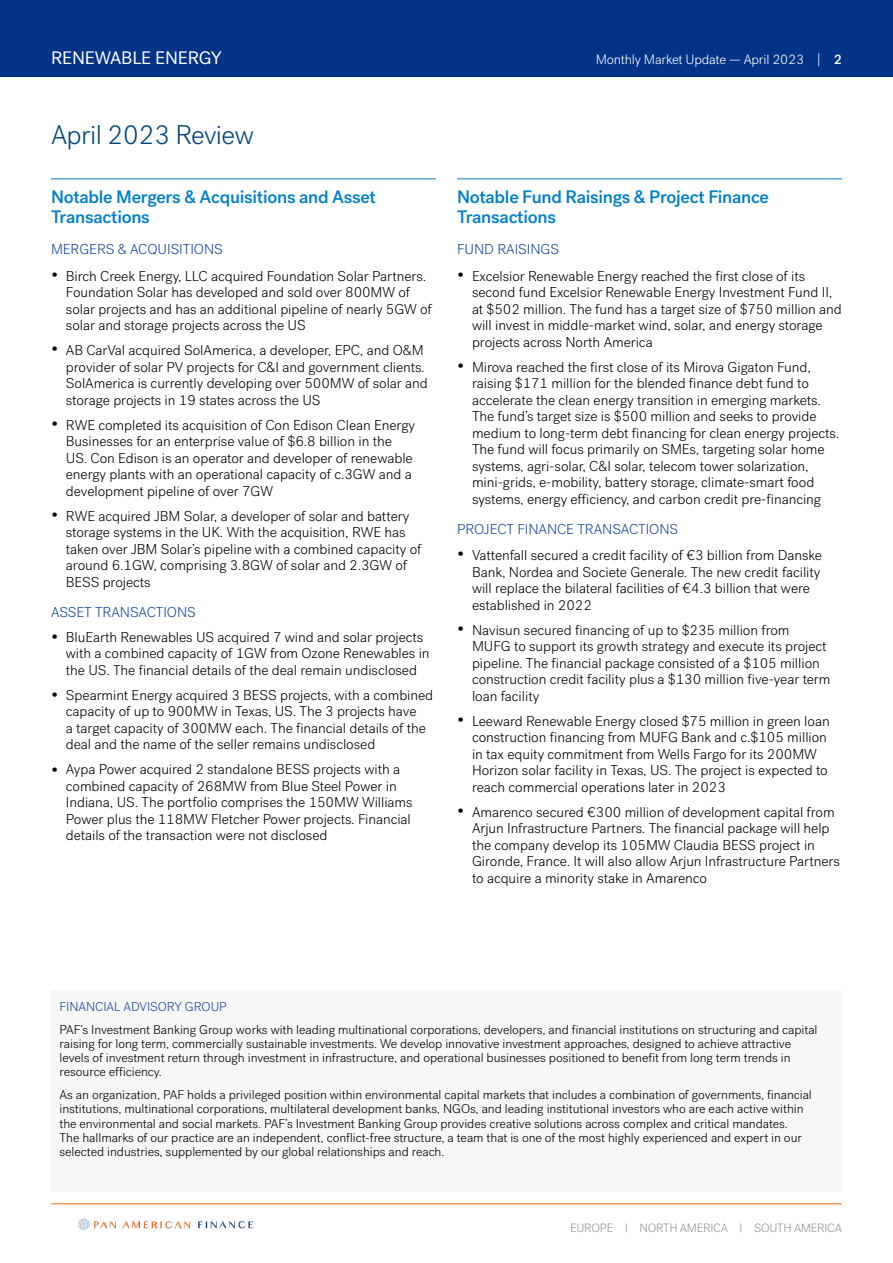
<style>
.page{position:relative;width:893px;height:1263px;background:#fff}
.page>*{position:absolute;margin:0;border:0;box-sizing:border-box;transform-origin:0 0}
.t1{font:300 27px "Post Grotesk";letter-spacing:-.02em;color:#02447e}
.t2{font:500 18px/20.2px "Post Grotesk";letter-spacing:-.015em;color:#0080c6}
.t3{font:18px "Post Grotesk";letter-spacing:-.01em;color:#fff}
.t4{font:300 14.25px/16.5px "Post Grotesk";letter-spacing:-.005em;color:#000}
.t5{font:300 14.25px "Post Grotesk";letter-spacing:-.005em;color:#144494}
.t6{font:300 13.5px "Post Grotesk";letter-spacing:-.015em;color:#fff}
.t7{font:300 12.75px/14.2px "Post Grotesk";letter-spacing:-.005em;color:#000}
.t8{font:300 12.75px "Post Grotesk";letter-spacing:-.005em;color:#144494}
.t9{font:300 12px "Post Grotesk";letter-spacing:-.02em;color:#8e9293}
.s1{font-weight:500}
.s2{font-size:19.5px}
</style>
<div class="page">
<img style="left:78px;top:1218px;width:176px;height:12px">
<div style="left:0;top:0;width:893px;height:77px;background:#023386"></div>
<hr style="left:51px;top:1203px;width:791px;height:1px;background:#ff6612">
<hr style="left:51px;top:178px;width:385px;height:1px;background:#0080c6">
<hr style="left:457px;top:178px;width:385px;height:1px;background:#0080c6">
<div style="left:51px;top:990px;width:791px;height:202px;background:#f7f7f7"></div>
<p class="t3" style="left:51px;top:47px;width:172px">RENEWABLE ENERGY</p>
<p class="t6" style="left:596px;top:51px;width:248px">Monthly Market Update — April 2023 | <span class="s1">2</span></p>
<h1 class="t1" style="left:51px;top:119px;width:204px">April 2023 Review</h1>
<p class="t2" style="left:51px;top:186px;width:326px">Notable Mergers &amp; Acquisitions and Asset<br>Transactions</p>
<p class="t5" style="left:51px;top:241px;width:173px">MERGERS &amp; ACQUISITIONS</p>
<p class="t4" style="left:66px;top:268px;width:367px;text-indent:-15px"><span class="s2">•</span> Birch Creek Energy, LLC acquired Foundation Solar Partners.<br>Foundation Solar has developed and sold over 800MW of solar projects and has an additional pipeline of nearly 5GW of solar and storage projects across the US</p>
<p class="t4" style="left:66px;top:342px;width:363px;text-indent:-15px"><span class="s2">•</span> AB CarVal acquired SolAmerica, a developer, EPC, and O&amp;M provider of solar PV projects for C&amp;I and government clients.<br>SolAmerica is currently developing over 500MW of solar and storage projects in 19 states across the US</p>
<p class="t4" style="left:66px;top:417px;width:351px;text-indent:-15px"><span class="s2">•</span> RWE completed its acquisition of Con Edison Clean Energy Businesses for an enterprise value of $6.8 billion in the US. Con Edison is an operator and developer of renewable energy plants with an operational capacity of c.3GW and a development pipeline of over 7GW</p>
<p class="t4" style="left:66px;top:508px;width:357px;text-indent:-15px"><span class="s2">•</span> RWE acquired JBM Solar, a developer of solar and battery storage systems in the UK. With the acquisition, RWE has taken over JBM Solar’s pipeline with a combined capacity of around 6.1GW, comprising 3.8GW of solar and 2.3GW of BESS projects</p>
<p class="t5" style="left:51px;top:604px;width:146px">ASSET TRANSACTIONS</p>
<p class="t4" style="left:66px;top:629px;width:365px;text-indent:-15px"><span class="s2">•</span> BluEarth Renewables US acquired 7 wind and solar projects with a combined capacity of 1GW from Ozone Renewables in the US. The financial details of the deal remain undisclosed</p>
<p class="t4" style="left:66px;top:687px;width:369px;text-indent:-15px"><span class="s2">•</span> Spearmint Energy acquired 3 BESS projects, with a combined capacity of up to 900MW in Texas, US. The 3 projects have<br>a target capacity of 300MW each. The financial details of the deal and the name of the seller remains undisclosed</p>
<p class="t4" style="left:66px;top:761px;width:348px;text-indent:-15px"><span class="s2">•</span> Aypa Power acquired 2 standalone BESS projects with a combined capacity of 268MW from Blue Steel Power in Indiana, US. The portfolio comprises the 150MW Williams Power plus the 118MW Fletcher Power projects. Financial details of the transaction were not disclosed</p>
<p class="t2" style="left:457px;top:186px;width:313px">Notable Fund Raisings &amp; Project Finance<br>Transactions</p>
<p class="t5" style="left:457px;top:241px;width:104px">FUND RAISINGS</p>
<p class="t4" style="left:472px;top:268px;width:371px;text-indent:-15px"><span class="s2">•</span> Excelsior Renewable Energy reached the first close of its second fund Excelsior Renewable Energy Investment Fund II, at $502 million. The fund has a target size of $750 million and will invest in middle-market wind, solar, and energy storage projects across North America</p>
<p class="t4" style="left:472px;top:359px;width:369px;text-indent:-15px"><span class="s2">•</span> Mirova reached the first close of its Mirova Gigaton Fund, raising $171 million for the blended finance debt fund to accelerate the clean energy transition in emerging markets.<br>The fund’s target size is $500 million and seeks to provide medium to long-term debt financing for clean energy projects.<br>The fund will focus primarily on SMEs, targeting solar home systems, agri-solar, C&amp;I solar, telecom tower solarization, mini-grids, e-mobility, battery storage, climate-smart food systems, energy efficiency, and carbon credit pre-financing</p>
<p class="t5" style="left:457px;top:521px;width:223px">PROJECT FINANCE TRANSACTIONS</p>
<p class="t4" style="left:472px;top:547px;width:352px;text-indent:-15px"><span class="s2">•</span> Vattenfall secured a credit facility of €3 billion from Danske Bank, Nordea and Societe Generale. The new credit facility will replace the bilateral facilities of €4.3 billion that were established in 2022</p>
<p class="t4" style="left:472px;top:622px;width:360px;text-indent:-15px"><span class="s2">•</span> Navisun secured financing of up to $235 million from MUFG to support its growth strategy and execute its project pipeline. The financial package consisted of a $105 million construction credit facility plus a $130 million five-year term loan facility</p>
<p class="t4" style="left:472px;top:713px;width:359px;text-indent:-15px"><span class="s2">•</span> Leeward Renewable Energy closed $75 million in green loan construction financing from MUFG Bank and c.$105 million in tax equity commitment from Wells Fargo for its 200MW Horizon solar facility in Texas, US. The project is expected to reach commercial operations later in 2023</p>
<p class="t4" style="left:472px;top:804px;width:369px;text-indent:-15px"><span class="s2">•</span> Amarenco secured €300 million of development capital from Arjun Infrastructure Partners. The financial package will help the company develop its 105MW Claudia BESS project in Gironde, France. It will also allow Arjun Infrastructure Partners to acquire a minority stake in Amarenco</p>
<p class="t8" style="left:60px;top:999px;width:169px">FINANCIAL ADVISORY GROUP</p>
<p class="t7" style="left:60px;top:1022px;width:759px">PAF’s Investment Banking Group works with leading multinational corporations, developers, and financial institutions on structuring and capital raising for long term, commercially sustainable investments. We develop innovative investment approaches, designed to achieve attractive levels of investment return through investment in infrastructure, and operational businesses positioned to benefit from long term trends in resource efficiency.</p>
<p class="t7" style="left:60px;top:1088px;width:754px">As an organization, PAF holds a privileged position within environmental capital markets that includes a combination of governments, financial institutions, multinational corporations, multilateral development banks, NGOs, and leading institutional investors who are each active within the environmental and social markets. PAF’s Investment Banking Group provides creative solutions across complex and critical mandates.<br>The hallmarks of our practice are an independent, conflict-free structure, a team that is one of the most highly experienced and expert in our selected industries, supplemented by our global relationships and reach.</p>
<p class="t9" style="left:570px;top:1221px;width:273px">EUROPE | NORTH AMERICA | SOUTH AMERICA</p>
</div>
